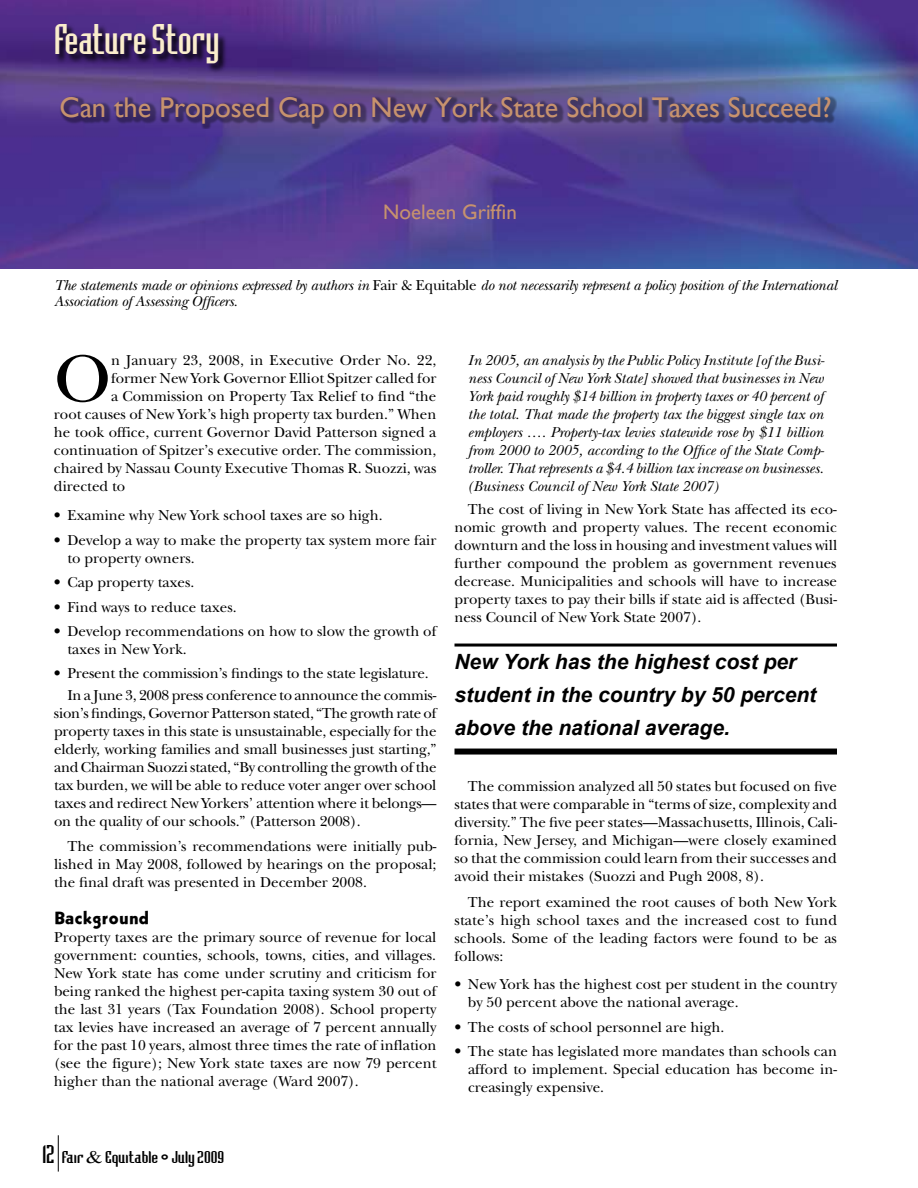
<style>
.page{position:relative;width:918px;height:1188px;background:#fff}
.page>*{position:absolute;margin:0;border:0;box-sizing:border-box;transform-origin:0 0}
.t1{font:69.6px "New Baskerville";color:#000}
.t2{font:45px "Badloc ICG";color:#faedcc}
.t3{font:28.5px "Gill Sans";color:#c7926e}
.t4{font:italic 700 21px/33px "Arial";color:#000}
.t5{font:21px "Gill Sans";color:#c7926e}
.t6{font:18px "Badloc ICG";color:#000;scale:1.2 1}
.t7{font:18px "Bully Normal";color:#000}
.t8{font:15px/18px "New Baskerville";color:#000;text-align:justify}
.t9{font:italic 15px/18px "New Baskerville";letter-spacing:-.015em;color:#000;text-align:justify}
.s1{font-style:normal}
.s2{font-size:27px}
.s3{font-family:"Times"}
</style>
<div class="page">
<hr style="left:58px;top:1135px;width:1px;height:37px;background:#000">
<img style="left:0;top:0;width:918px;height:269px">
<div style="left:58px;top:94px;width:779px;height:35px;background:#000;opacity:.35"></div>
<svg style="left:55px;top:24px;width:173px;height:49px;background:#392063"></svg>
<hr style="left:454px;top:644px;width:383px;height:3px;background:#000">
<div style="left:454px;top:749px;width:383px;height:6px;background:#000"></div>
<h2 class="t2" style="left:54px;top:15px;width:167px">Feature Story</h2>
<h3 class="t3" style="left:60px;top:90px;width:773px">Can the Proposed Cap on New York State School Taxes Succeed?</h3>
<h3 class="t5" style="left:383px;top:199px;width:135px">Noeleen Griffin</h3>
<p class="t9" style="left:54px;top:277px;width:785px;line-height:16.5px">The statements made or opinions expressed by authors in <span class="s1">Fair &amp; Equitable</span> do not necessarily represent a policy position of the International<br>Association of Assessing Officers.</p>
<h1 class="t1" style="left:54px;top:338px;width:59px">O</h1>
<p class="t8" style="left:111px;top:352px;width:327px">n January 23, 2008, in Executive Order No. 22,</p>
<p class="t8" style="left:111px;top:370px;width:327px">former New York Governor Elliot Spitzer called for</p>
<p class="t8" style="left:111px;top:388px;width:327px">a Commission on Property Tax Relief to find “the</p>
<p class="t8" style="left:54px;top:406px;width:384px">root causes of New York’s high property tax burden.” When</p>
<p class="t8" style="left:54px;top:424px;width:384px">he took office, current Governor David Patterson signed a</p>
<p class="t8" style="left:54px;top:442px;width:384px">continuation of Spitzer’s executive order. The commission,</p>
<p class="t8" style="left:54px;top:460px;width:384px">chaired by Nassau County Executive Thomas R. Suozzi, was</p>
<p class="t8" style="left:54px;top:478px;width:73px">directed to</p>
<p class="t8" style="left:54px;top:506px;width:330px">• Examine why New York school taxes are so high.</p>
<p class="t8" style="left:67px;top:531px;width:370px;text-indent:-13px">• Develop a way to make the property tax system more fair to property owners.</p>
<p class="t8" style="left:54px;top:573px;width:142px">• Cap property taxes.</p>
<p class="t8" style="left:54px;top:598px;width:184px">• Find ways to reduce taxes.</p>
<p class="t8" style="left:67px;top:622px;width:371px;text-indent:-14px">• Develop recommendations on how to slow the growth of taxes in New York.</p>
<p class="t8" style="left:67px;top:663px;width:370px;line-height:21.3px;text-indent:-14px">• Present the commission’s findings to the state legislature.<br>In a June 3, 2008 press conference to announce the commis-</p>
<p class="t8" style="left:54px;top:704px;width:384px">sion’s findings, Governor Patterson stated, “The growth rate of property taxes in this state is unsustainable, especially for the elderly, working families and small businesses just starting,” and Chairman Suozzi stated, “By controlling the growth of the tax burden, we will be able to reduce voter anger over school taxes and redirect New Yorkers’ attention where it belongs— on the quality of our schools.” (Patterson 2008).</p>
<p class="t8" style="left:54px;top:837px;width:384px;text-indent:14px">The commission’s recommendations were initially pub&shy;lished in May 2008, followed by hearings on the proposal; the final draft was presented in December 2008.</p>
<p class="t7" style="left:54px;top:906px;width:97px">Background</p>
<p class="t8" style="left:54px;top:928px;width:384px">Property taxes are the primary source of revenue for local government: counties, schools, towns, cities, and villages.<br>New York state has come under scrutiny and criticism for being ranked the highest per-capita taxing system 30 out of the last 31 years (Tax Foundation 2008). School property tax levies have increased an average of 7 percent annually for the past 10 years, almost three times the rate of inflation (see the figure); New York state taxes are now 79 percent higher than the national average (Ward 2007).</p>
<p class="t9" style="left:468px;top:352px;width:358px">In 2005, an analysis by the Public Policy Institute [of the Busi&shy;ness Council of New York State] showed that businesses in New York paid roughly $14 billion in property taxes or 40 percent of the total. That made the property tax the biggest single tax on employers …. Property-tax levies statewide rose by $11 billion from 2000 to 2005, according to the Office of the State Comp&shy;troller. That represents a $4.4 billion tax increase on businesses. (Business Council of New York State 2007)</p>
<p class="t8" style="left:454px;top:500px;width:384px;text-indent:13px">The cost of living in New York State has affected its eco&shy;nomic growth and property values. The recent economic downturn and the loss in housing and investment values will further compound the problem as government revenues decrease. Municipalities and schools will have to increase property taxes to pay their bills if state aid is affected (Busi&shy;ness Council of New York State 2007).</p>
<h3 class="t4" style="left:454px;top:646px;width:363px">New York has the highest cost per student in the country by 50 percent above the national average.</h3>
<p class="t8" style="left:454px;top:778px;width:384px;text-indent:14px">The commission analyzed all 50 states but focused on five states that were comparable in “terms of size, complexity and diversity.” The five peer states—Massachusetts, Illinois, Cali&shy;fornia, New Jersey, and Michigan—were closely examined so that the commission could learn from their successes and avoid their mistakes (Suozzi and Pugh 2008, 8).</p>
<p class="t8" style="left:454px;top:893px;width:384px;text-indent:14px">The report examined the root causes of both New York state’s high school taxes and the increased cost to fund schools. Some of the leading factors were found to be as follows:</p>
<p class="t8" style="left:468px;top:976px;width:371px;text-indent:-14px">• New York has the highest cost per student in the country by 50 percent above the national average.</p>
<p class="t8" style="left:454px;top:1018px;width:271px">• The costs of school personnel are high.</p>
<p class="t8" style="left:468px;top:1043px;width:371px;text-indent:-14px">• The state has legislated more mandates than schools can afford to implement. Special education has become in&shy;creasingly expensive.</p>
<p class="t6" style="left:42px;top:1147px;width:153px"><span class="s2">12</span> Fair <span class="s3">&amp;</span> Equitable • July 2009</p>
</div>
